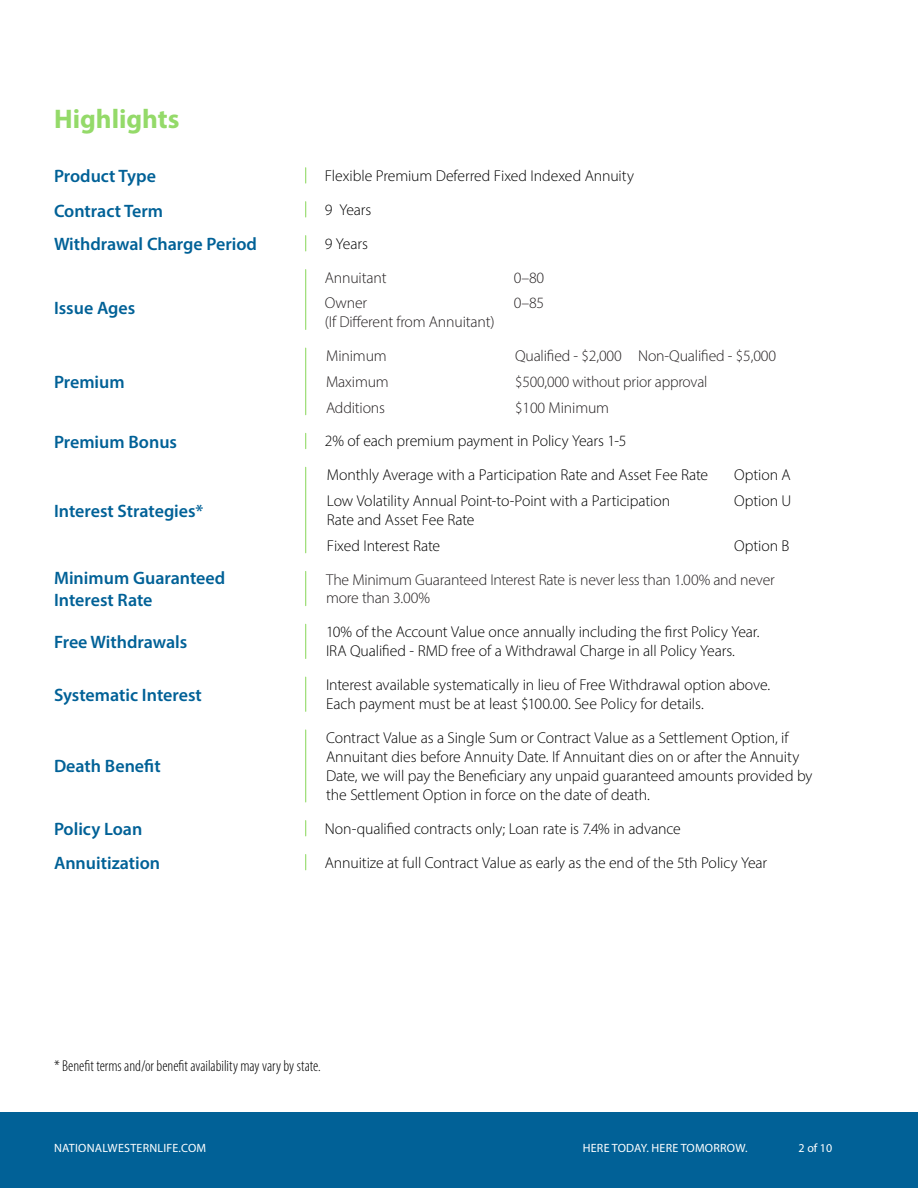
<style>
.page{position:relative;width:918px;height:1188px;background:#fff}
.page>*{position:absolute;margin:0;border:0;box-sizing:border-box;transform-origin:0 0}
.t1{font:700 27px "Myriad Pro";color:#94da69}
.t2{font:600 18px "Myriad Pro";color:#016197}
.t3{font:300 15.75px/18.9px "Myriad Pro";letter-spacing:-.005em;color:#000}
.t4{font:300 15.75px/18.9px "Myriad Pro";letter-spacing:-.01em;color:#231f20}
.t5{font:300 condensed 15.75px "Myriad Pro";color:#000}
.t6{font:12px "Myriad Pro";letter-spacing:.02em;color:#fff}
</style>
<div class="page">
<svg style="left:305px;top:168px;width:1px;height:15px"></svg>
<svg style="left:305px;top:821px;width:1px;height:15px"></svg>
<svg style="left:305px;top:855px;width:1px;height:15px"></svg>
<svg style="left:305px;top:202px;width:1px;height:15px"></svg>
<svg style="left:305px;top:433px;width:1px;height:16px"></svg>
<svg style="left:305px;top:236px;width:1px;height:15px"></svg>
<hr style="left:305px;top:270px;width:1px;height:59px;background:#94da69">
<hr style="left:305px;top:348px;width:1px;height:67px;background:#94da69">
<hr style="left:305px;top:571px;width:1px;height:35px;background:#94da69">
<hr style="left:305px;top:677px;width:1px;height:34px;background:#94da69">
<hr style="left:305px;top:730px;width:1px;height:72px;background:#94da69">
<hr style="left:305px;top:624px;width:1px;height:34px;background:#94da69">
<hr style="left:305px;top:467px;width:1px;height:86px;background:#94da69">
<div style="left:0;top:1112px;width:918px;height:76px;background:#016197"></div>
<p class="t1" style="left:54px;top:102px;width:127px">Highlights</p>
<p class="t2" style="left:54px;top:165px;width:104px">Product Type</p>
<p class="t2" style="left:54px;top:199px;width:111px">Contract Term</p>
<p class="t2" style="left:54px;top:233px;width:205px">Withdrawal Charge Period</p>
<p class="t2" style="left:54px;top:296px;width:83px">Issue Ages</p>
<p class="t2" style="left:54px;top:370px;width:72px">Premium</p>
<p class="t2" style="left:54px;top:431px;width:125px">Premium Bonus</p>
<p class="t2" style="left:54px;top:499px;width:151px">Interest Strategies*</p>
<p class="t2" style="left:54px;top:567px;width:173px">Minimum Guaranteed</p>
<p class="t2" style="left:54px;top:588px;width:100px">Interest Rate</p>
<p class="t2" style="left:54px;top:631px;width:135px">Free Withdrawals</p>
<p class="t2" style="left:54px;top:683px;width:149px">Systematic Interest</p>
<p class="t2" style="left:54px;top:755px;width:108px">Death Benefit</p>
<p class="t2" style="left:54px;top:818px;width:90px">Policy Loan</p>
<p class="t2" style="left:54px;top:851px;width:108px">Annuitization</p>
<p class="t3" style="left:325px;top:166px;width:311px">Flexible Premium Deferred Fixed Indexed Annuity</p>
<p class="t3" style="left:325px;top:200px;width:48px">9 Years</p>
<p class="t3" style="left:325px;top:234px;width:45px">9 Years</p>
<p class="t4" style="left:325px;top:268px;width:63px">Annuitant</p>
<p class="t4" style="left:514px;top:268px;width:32px">0–80</p>
<p class="t4" style="left:325px;top:294px;width:44px">Owner</p>
<p class="t4" style="left:514px;top:294px;width:32px">0–85</p>
<p class="t4" style="left:325px;top:312px;width:171px">(If Different from Annuitant)</p>
<p class="t4" style="left:326px;top:346px;width:62px">Minimum</p>
<p class="t4" style="left:515px;top:346px;width:263px">Qualified - $2,000 Non-Qualified - $5,000</p>
<p class="t4" style="left:326px;top:372px;width:64px">Maximum</p>
<p class="t4" style="left:515px;top:372px;width:194px">$500,000 without prior approval</p>
<p class="t4" style="left:326px;top:398px;width:61px">Additions</p>
<p class="t4" style="left:515px;top:398px;width:96px">$100 Minimum</p>
<p class="t3" style="left:325px;top:432px;width:303px">2% of each premium payment in Policy Years 1-5</p>
<p class="t3" style="left:327px;top:466px;width:383px">Monthly Average with a Participation Rate and Asset Fee Rate</p>
<p class="t3" style="left:327px;top:491px;width:345px">Low Volatility Annual Point-to-Point with a Participation<br>Rate and Asset Fee Rate</p>
<p class="t3" style="left:327px;top:536px;width:115px">Fixed Interest Rate</p>
<p class="t3" style="left:734px;top:466px;width:58px">Option A</p>
<p class="t3" style="left:734px;top:491px;width:59px">Option U</p>
<p class="t3" style="left:734px;top:536px;width:57px">Option B</p>
<p class="t4" style="left:326px;top:570px;width:450px">The Minimum Guaranteed Interest Rate is never less than 1.00% and never more than 3.00%</p>
<p class="t3" style="left:326px;top:623px;width:435px">10% of the Account Value once annually including the first Policy Year.<br>IRA Qualified - RMD free of a Withdrawal Charge in all Policy Years.</p>
<p class="t3" style="left:326px;top:675px;width:446px">Interest available systematically in lieu of Free Withdrawal option above.<br>Each payment must be at least $100.00. See Policy for details.</p>
<p class="t3" style="left:326px;top:728px;width:488px">Contract Value as a Single Sum or Contract Value as a Settlement Option, if Annuitant dies before Annuity Date. If Annuitant dies on or after the Annuity Date, we will pay the Beneficiary any unpaid guaranteed amounts provided by the Settlement Option in force on the date of death.</p>
<p class="t3" style="left:325px;top:819px;width:358px">Non-qualified contracts only; Loan rate is 7.4% in advance</p>
<p class="t3" style="left:325px;top:853px;width:444px">Annuitize at full Contract Value as early as the end of the 5th Policy Year</p>
<p class="t5" style="left:54px;top:1056px;width:268px">* Benefit terms and/or benefit availability may vary by state.</p>
<p class="t6" style="left:54px;top:1141px;width:154px">NATIONALWESTERNLIFE.COM</p>
<p class="t6" style="left:583px;top:1141px;width:166px">HERE TODAY. HERE TOMORROW.</p>
<p class="t6" style="left:799px;top:1141px;width:35px">2 of 10</p>
</div>
